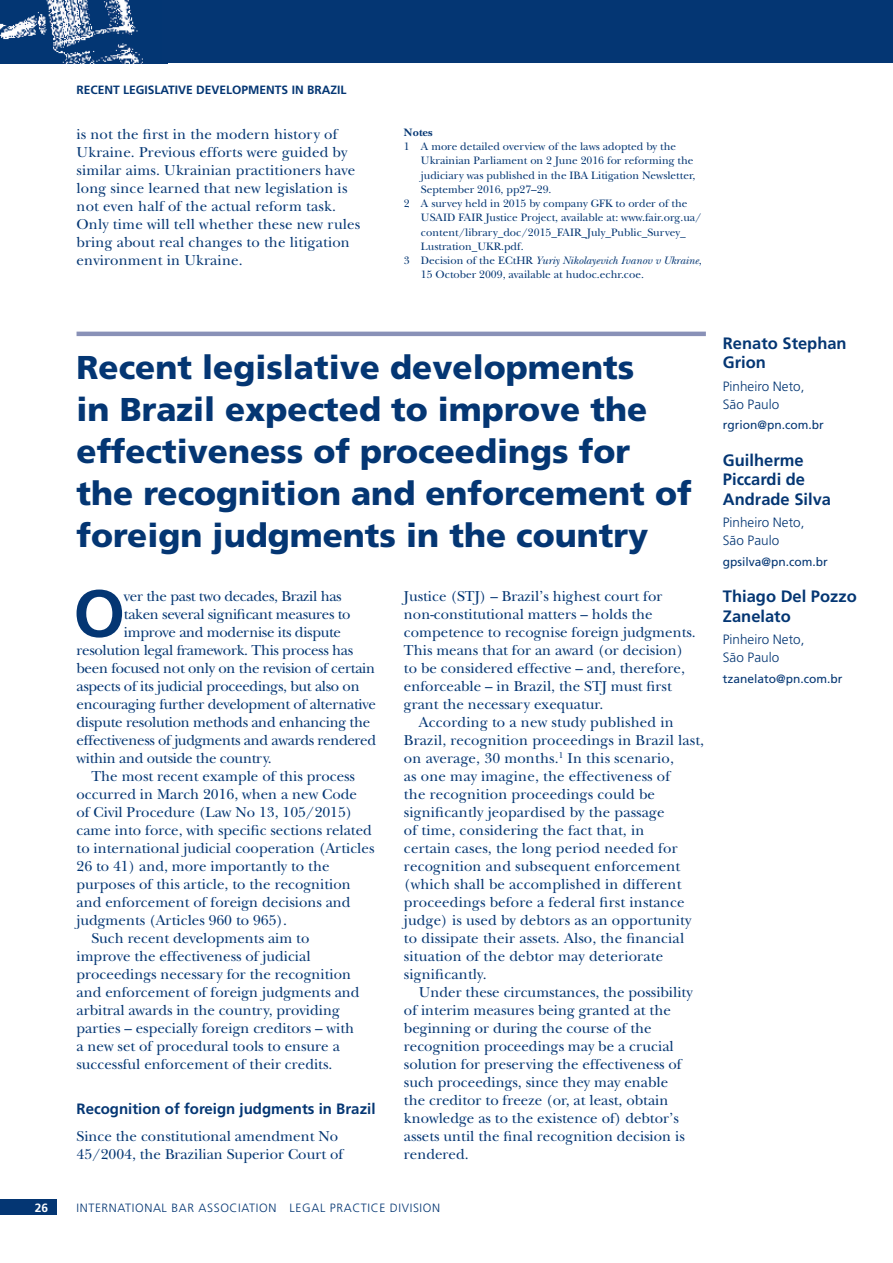
<style>
.page{position:relative;width:893px;height:1263px;background:#fff}
.page>*{position:absolute;margin:0;border:0;box-sizing:border-box;transform-origin:0 0}
.t1{font:700 66.6px "Frutiger";color:#043673}
.t2{font:900 33px/42px "Frutiger";color:#043673}
.t3{font:700 16.5px/19.5px "Frutiger";color:#043673}
.t4{font:15px/18px "New Baskerville";color:#043673}
.t5{font:15px "New Baskerville";letter-spacing:-.02em;color:#043673}
.t6{font:700 15px "Frutiger";color:#043673}
.t7{font:300 13.5px/18px "Frutiger";color:#043673}
.t8{font:12px "Frutiger";color:#043673}
.t9{font:300 12px "Frutiger";letter-spacing:.05em;color:#043673}
.t10{font:700 12px "Frutiger";color:#043673}
.t11{font:700 12px "Frutiger";color:#fff}
.t12{font:11.25px "New Baskerville";color:#043673}
.t13{font:italic 11.25px "New Baskerville";color:#043673}
.t14{font:700 11.25px "New Baskerville";color:#043673}
.s1{font-style:normal}
</style>
<div class="page">
<div style="left:0;top:1199px;width:57px;height:16px;background:#043673"></div>
<img style="left:0;top:0;width:162px;height:63px">
<div style="left:162px;top:0;width:731px;height:63px;background:#043673"></div>
<hr style="left:77px;top:332px;width:629px;height:4px;background:#8991b7">
<p class="t10" style="left:77px;top:83px;width:271px">RECENT LEGISLATIVE DEVELOPMENTS IN BRAZIL</p>
<p class="t4" style="left:77px;top:125px;width:285px">is not the first in the modern history of Ukraine. Previous efforts were guided by similar aims. Ukrainian practitioners have long since learned that new legislation is not even half of the actual reform task.<br>Only time will tell whether these new rules bring about real changes to the litigation environment in Ukraine.</p>
<p class="t14" style="left:404px;top:126px;width:30px">Notes</p>
<p class="t12" style="left:404px;top:140px;width:274px">1 A more detailed overview of the laws adopted by the</p>
<p class="t12" style="left:421px;top:154px;width:274px">Ukrainian Parliament on 2 June 2016 for reforming the</p>
<p class="t12" style="left:421px;top:168px;width:276px">judiciary was published in the IBA Litigation Newsletter,</p>
<p class="t12" style="left:421px;top:182px;width:132px">September 2016, pp27–29.</p>
<p class="t12" style="left:404px;top:197px;width:285px">2 A survey held in 2015 by company GFK to order of the</p>
<p class="t12" style="left:421px;top:211px;width:282px">USAID FAIR Justice Project, available at: www.fair.org.ua/</p>
<p class="t12" style="left:421px;top:225px;width:266px">content/library_doc/2015_FAIR_July_Public_Survey_</p>
<p class="t12" style="left:421px;top:239px;width:104px">Lustration_UKR.pdf.</p>
<p class="t13" style="left:404px;top:254px;width:299px"><span class="s1">3 Decision of the ECtHR</span> Yuriy Nikolayevich Ivanov v Ukraine<span class="s1">,</span></p>
<p class="t12" style="left:421px;top:268px;width:224px">15 October 2009, available at hudoc.echr.coe.</p>
<h2 class="t2" style="left:77px;top:346px;width:617px">Recent legislative developments<br>in Brazil expected to improve the effectiveness of proceedings for the recognition and enforcement of foreign judgments in the country</h2>
<h1 class="t1" style="left:73px;top:574px;width:53px">O</h1>
<p class="t5" style="left:124px;top:587px;width:219px">ver the past two decades, Brazil has</p>
<p class="t5" style="left:124px;top:605px;width:228px">taken several significant measures to</p>
<p class="t5" style="left:124px;top:623px;width:219px">improve and modernise its dispute</p>
<p class="t5" style="left:77px;top:641px;width:278px">resolution legal framework. This process has</p>
<p class="t5" style="left:77px;top:659px;width:300px">been focused not only on the revision of certain</p>
<p class="t5" style="left:77px;top:677px;width:285px">aspects of its judicial proceedings, but also on</p>
<p class="t5" style="left:77px;top:695px;width:301px">encouraging further development of alternative</p>
<p class="t5" style="left:77px;top:713px;width:295px">dispute resolution methods and enhancing the</p>
<p class="t5" style="left:77px;top:731px;width:301px">effectiveness of judgments and awards rendered</p>
<p class="t5" style="left:77px;top:749px;width:197px">within and outside the country.</p>
<p class="t4" style="left:91px;top:767px;width:265px">The most recent example of this process</p>
<p class="t4" style="left:77px;top:785px;width:282px">occurred in March 2016, when a new Code</p>
<p class="t4" style="left:77px;top:803px;width:277px">of Civil Procedure (Law No 13, 105/2015)</p>
<p class="t4" style="left:77px;top:821px;width:297px">came into force, with specific sections related</p>
<p class="t4" style="left:77px;top:839px;width:299px">to international judicial cooperation (Articles</p>
<p class="t4" style="left:77px;top:857px;width:255px">26 to 41) and, more importantly to the</p>
<p class="t4" style="left:77px;top:875px;width:276px">purposes of this article, to the recognition</p>
<p class="t4" style="left:77px;top:893px;width:276px">and enforcement of foreign decisions and</p>
<p class="t4" style="left:77px;top:911px;width:212px">judgments (Articles 960 to 965).</p>
<p class="t4" style="left:91px;top:929px;width:220px">Such recent developments aim to</p>
<p class="t4" style="left:77px;top:947px;width:235px">improve the effectiveness of judicial</p>
<p class="t4" style="left:77px;top:965px;width:276px">proceedings necessary for the recognition</p>
<p class="t4" style="left:77px;top:983px;width:285px">and enforcement of foreign judgments and</p>
<p class="t4" style="left:77px;top:1001px;width:265px">arbitral awards in the country, providing</p>
<p class="t4" style="left:77px;top:1019px;width:279px">parties – especially foreign creditors – with</p>
<p class="t4" style="left:77px;top:1037px;width:265px">a new set of procedural tools to ensure a</p>
<p class="t4" style="left:77px;top:1055px;width:257px">successful enforcement of their credits.</p>
<p class="t6" style="left:77px;top:1099px;width:300px">Recognition of foreign judgments in Brazil</p>
<p class="t4" style="left:77px;top:1126px;width:268px">Since the constitutional amendment No<br>45/2004, the Brazilian Superior Court of</p>
<p class="t4" style="left:404px;top:587px;width:293px">Justice (STJ) – Brazil’s highest court for non-constitutional matters – holds the competence to recognise foreign judgments.<br>This means that for an award (or decision) to be considered effective – and, therefore, enforceable – in Brazil, the STJ must first grant the necessary exequatur.</p>
<p class="t4" style="left:404px;top:713px;width:302px;text-indent:15px">According to a new study published in Brazil, recognition proceedings in Brazil last, on average, 30 months.<sup>1</sup> In this scenario,<br>as one may imagine, the effectiveness of<br>the recognition proceedings could be significantly jeopardised by the passage<br>of time, considering the fact that, in<br>certain cases, the long period needed for recognition and subsequent enforcement (which shall be accomplished in different proceedings before a federal first instance judge) is used by debtors as an opportunity to dissipate their assets. Also, the financial situation of the debtor may deteriorate significantly.</p>
<p class="t4" style="left:404px;top:983px;width:290px;text-indent:15px">Under these circumstances, the possibility of interim measures being granted at the beginning or during the course of the recognition proceedings may be a crucial solution for preserving the effectiveness of such proceedings, since they may enable the creditor to freeze (or, at least, obtain knowledge as to the existence of) debtor’s assets until the final recognition decision is rendered.</p>
<p class="t11" style="left:35px;top:1200px;width:15px">26</p>
<p class="t9" style="left:77px;top:1201px;width:365px">INTERNATIONAL BAR ASSOCIATION LEGAL PRACTICE DIVISION</p>
<p class="t3" style="left:723px;top:333px;width:125px">Renato Stephan<br>Grion</p>
<p class="t7" style="left:723px;top:377px;width:83px">Pinheiro Neto,<br>São Paulo</p>
<p class="t8" style="left:723px;top:418px;width:102px">rgrion@pn.com.br</p>
<p class="t3" style="left:723px;top:450px;width:110px">Guilherme<br>Piccardi de<br>Andrade Silva</p>
<p class="t7" style="left:723px;top:513px;width:83px">Pinheiro Neto,<br>São Paulo</p>
<p class="t8" style="left:723px;top:555px;width:106px">gpsilva@pn.com.br</p>
<p class="t3" style="left:723px;top:587px;width:135px">Thiago Del Pozzo<br>Zanelato</p>
<p class="t7" style="left:723px;top:630px;width:83px">Pinheiro Neto,<br>São Paulo</p>
<p class="t8" style="left:723px;top:672px;width:121px">tzanelato@pn.com.br</p>
</div>
